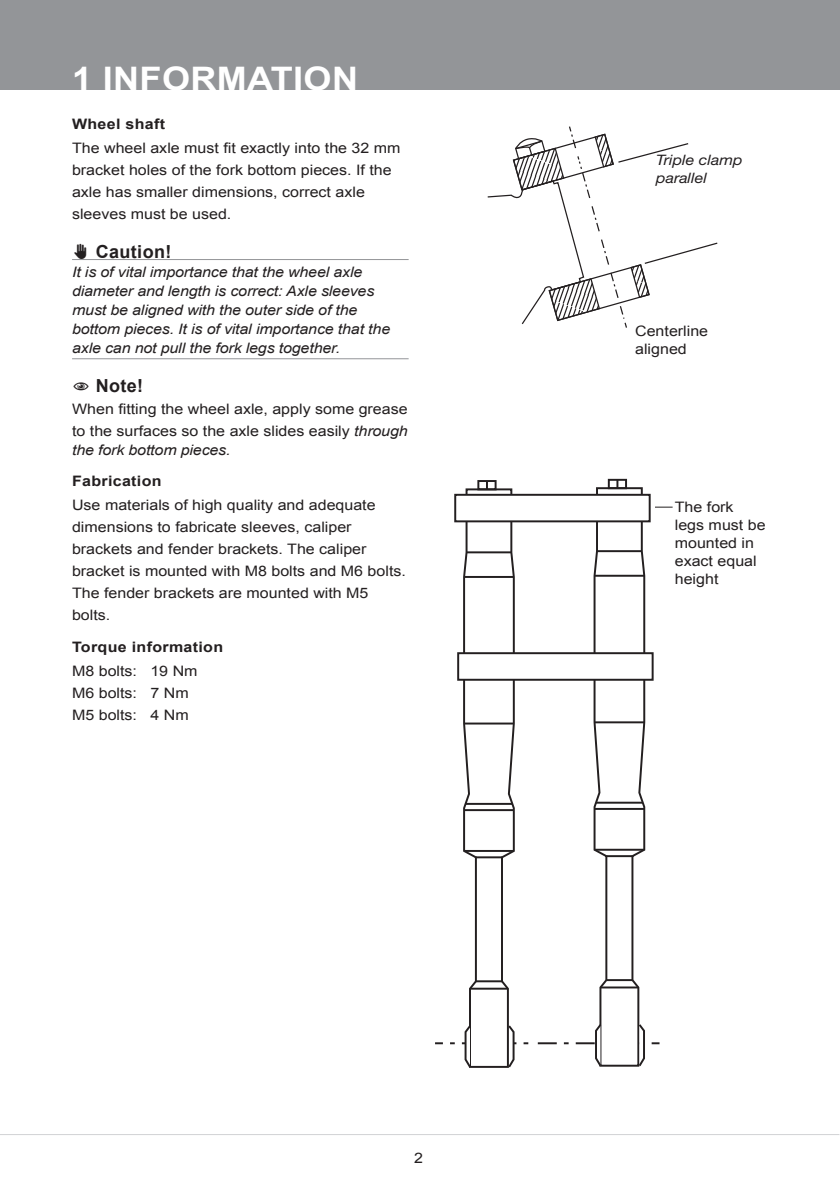
<style>
.page{position:relative;width:840px;height:1191px;background:#fff}
.page>*{position:absolute;margin:0;border:0;box-sizing:border-box;transform-origin:0 0}
.t1{font:700 32.4px "Arial";letter-spacing:.01em;color:#fff;scale:1.11 1}
.t2{font:700 18px "Arial";color:#231f20}
.t3{font:14.4px/22px "Arial";color:#231f20;scale:1.11 1}
.t4{font:italic 14.4px/19px "Arial";letter-spacing:-.01em;color:#231f20;scale:1.11 1}
.t5{font:700 14.4px "Arial";letter-spacing:.02em;color:#231f20;scale:1.11 1}
.t6{font:italic 14.4px/18px "Helvetica Neue LT Std";color:#231f20;scale:1.11 1}
.s1{font-style:italic}
</style>
<div class="page">
<div style="left:0;top:0;width:839px;height:90px;background:#939598"></div>
<hr style="left:0;top:1134px;width:838px;height:1px;background:#d1d2d4">
<hr style="left:72px;top:259px;width:336px;height:1px;background:#939598">
<hr style="left:72px;top:358px;width:336px;height:1px;background:#939598">
<svg style="left:487px;top:126px;width:231px;height:202px"></svg>
<svg style="left:435px;top:1042px;width:7px;height:2px"></svg>
<svg style="left:450px;top:480px;width:78px;height:588px"></svg>
<svg style="left:537px;top:478px;width:135px;height:589px"></svg>
<div style="left:455px;top:495px;width:194px;height:26px;background:#fff"></div>
<div style="left:454px;top:494px;width:196px;height:28px;border:2px solid #231f20"></div>
<div style="left:458px;top:653px;width:194px;height:27px;background:#fff"></div>
<div style="left:457px;top:652px;width:196px;height:28px;border:2px solid #231f20"></div>
<h1 class="t1" style="left:72px;top:57px;width:254px">1 INFORMATION</h1>
<p class="t5" style="left:72px;top:114px;width:85px">Wheel shaft</p>
<p class="t3" style="left:72px;top:137px;width:297px">The wheel axle must fit exactly into the 32 mm bracket holes of the fork bottom pieces. If the axle has smaller dimensions, correct axle sleeves must be used.</p>
<p class="t2" style="left:72px;top:239px;width:28px">✋✋Caution!</p>
<p class="t4" style="left:72px;top:262px;width:288px">It is of vital importance that the wheel axle diameter and length is correct: Axle sleeves must be aligned with the outer side of the bottom pieces. It is of vital importance that the axle can not pull the fork legs together.</p>
<p class="t2" style="left:109px;top:373px;width:36px">Not e!</p>
<p class="t3" style="left:72px;top:398px;width:304px">When fitting the wheel axle, apply some grease to the surfaces so the axle slides easily <span class="s1">through</span></p>
<p class="t4" style="left:72px;top:440px;width:144px">the fork bottom pieces.</p>
<p class="t5" style="left:72px;top:471px;width:82px">Fabrication</p>
<p class="t3" style="left:72px;top:494px;width:302px">Use materials of high quality and adequate dimensions to fabricate sleeves, caliper brackets and fender brackets. The caliper bracket is mounted with M8 bolts and M6 bolts.<br>The fender brackets are mounted with M5 bolts.</p>
<p class="t5" style="left:72px;top:637px;width:137px">Torque information</p>
<p class="t3" style="left:72px;top:660px;width:114px">M8 bolts: 19 Nm<br>M6 bolts: 7 Nm<br>M5 bolts: 4 Nm</p>
<p class="t3" style="left:414px;top:1147px;width:10px">2</p>
<p class="t6" style="left:655px;top:151px;width:79px">Triple clamp parallel</p>
<p class="t3" style="left:634px;top:322px;width:67px;line-height:18px">Centerline aligned</p>
<p class="t3" style="left:674px;top:498px;width:83px;line-height:18px">The fork legs must be mounted in exact equal height</p>
</div>
